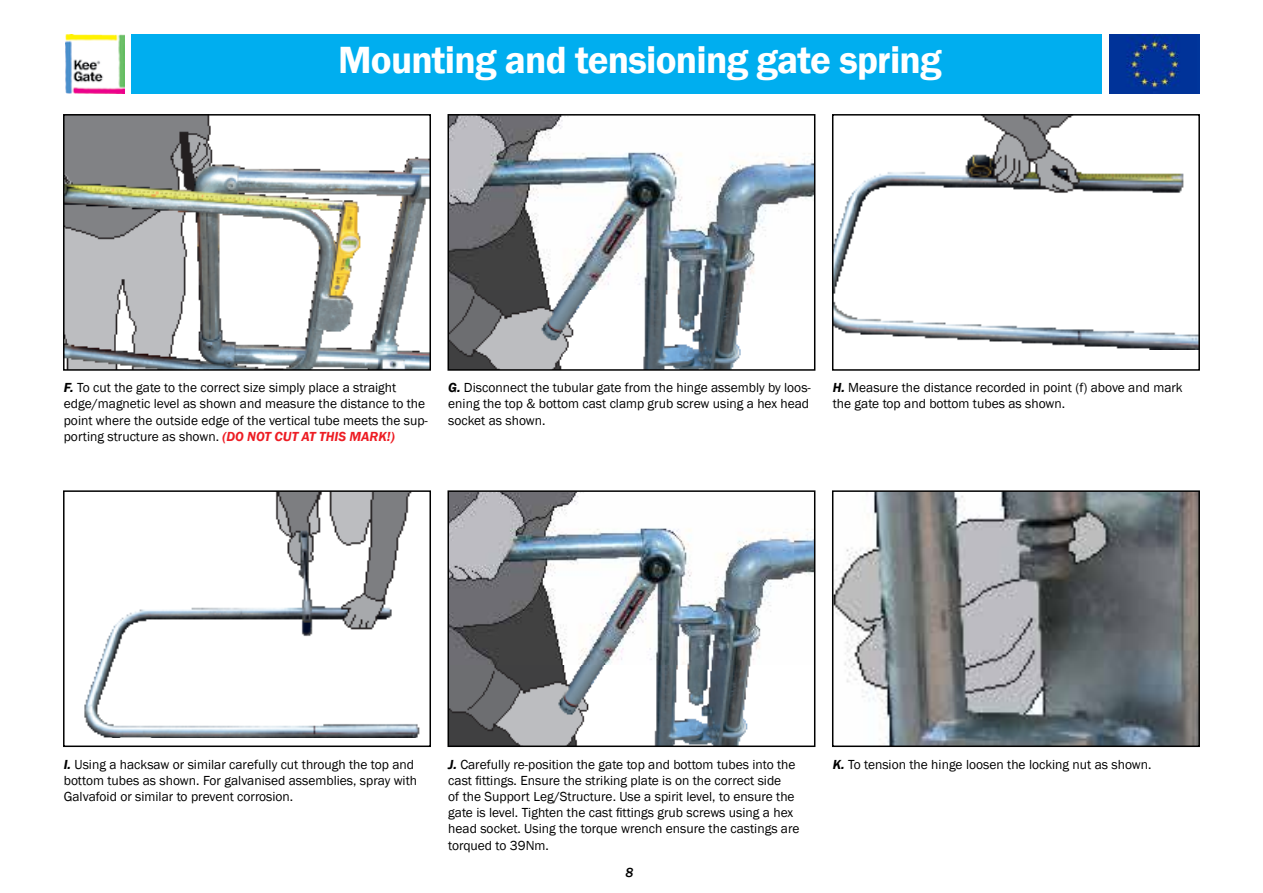
<style>
.page{position:relative;width:1263px;height:893px;background:#fff}
.page>*{position:absolute;margin:0;border:0;box-sizing:border-box;transform-origin:0 0}
.t1{font:600 39px "Franklin Gothic";letter-spacing:-.02em;color:#fff}
.t2{font:13.5px/16.2px "Franklin Gothic";color:#000}
.t3{font:italic 500 13.5px "Franklin Gothic";color:#000}
.s1{font-weight:600;font-style:italic}
.s2{font-weight:600;font-style:italic;color:#ed1d24}
</style>
<div class="page">
<div style="left:131px;top:34px;width:1068px;height:60px;background:#00aeef"></div>
<img style="left:66px;top:34px;width:59px;height:60px">
<div style="left:1102px;top:33px;width:97px;height:62px;background:#fff"></div>
<img style="left:1110px;top:34px;width:89px;height:60px">
<img style="left:450px;top:117px;width:362px;height:251px">
<div style="left:447px;top:114px;width:368px;height:257px;border:2px solid #000"></div>
<img style="left:835px;top:117px;width:362px;height:232px">
<div style="left:832px;top:114px;width:368px;height:257px;border:2px solid #000"></div>
<img style="left:450px;top:493px;width:362px;height:251px">
<div style="left:447px;top:490px;width:368px;height:257px;border:2px solid #000"></div>
<img style="left:84px;top:493px;width:336px;height:245px">
<div style="left:63px;top:490px;width:368px;height:257px;border:2px solid #000"></div>
<img style="left:66px;top:117px;width:362px;height:251px">
<div style="left:63px;top:114px;width:368px;height:257px;border:2px solid #000"></div>
<img style="left:835px;top:493px;width:362px;height:251px">
<div style="left:832px;top:490px;width:368px;height:257px;border:2px solid #000"></div>
<h1 class="t1" style="left:338px;top:36px;width:605px">Mounting and tensioning gate spring</h1>
<p class="t2" style="left:64px;top:380px;width:366px"><span class="s1">F.</span> To cut the gate to the correct size simply place a straight edge/magnetic level as shown and measure the distance to the point where the outside edge of the vertical tube meets the sup&shy;porting structure as shown. <span class="s2">(DO NOT CUT AT THIS MARK!)</span></p>
<p class="t2" style="left:448px;top:380px;width:364px"><span class="s1">G.</span> Disconnect the tubular gate from the hinge assembly by loos&shy;ening the top &amp; bottom cast clamp grub screw using a hex head socket as shown.</p>
<p class="t2" style="left:833px;top:380px;width:351px"><span class="s1">H.</span> Measure the distance recorded in point (f) above and mark the gate top and bottom tubes as shown.</p>
<p class="t2" style="left:64px;top:756px;width:355px"><span class="s1">I.</span> Using a hacksaw or similar carefully cut through the top and bottom tubes as shown. For galvanised assemblies, spray with<br>Galvafoid or similar to prevent corrosion.</p>
<p class="t2" style="left:448px;top:756px;width:353px"><span class="s1">J.</span> Carefully re-position the gate top and bottom tubes into the cast fittings. Ensure the striking plate is on the correct side<br>of the Support Leg/Structure. Use a spirit level, to ensure the gate is level. Tighten the cast fittings grub screws using a hex head socket. Using the torque wrench ensure the castings are torqued to 39Nm.</p>
<p class="t3" style="left:625px;top:864px;width:9px">8</p>
<p class="t2" style="left:833px;top:756px;width:320px"><span class="s1">K.</span> To tension the hinge loosen the locking nut as shown.</p>
</div>
